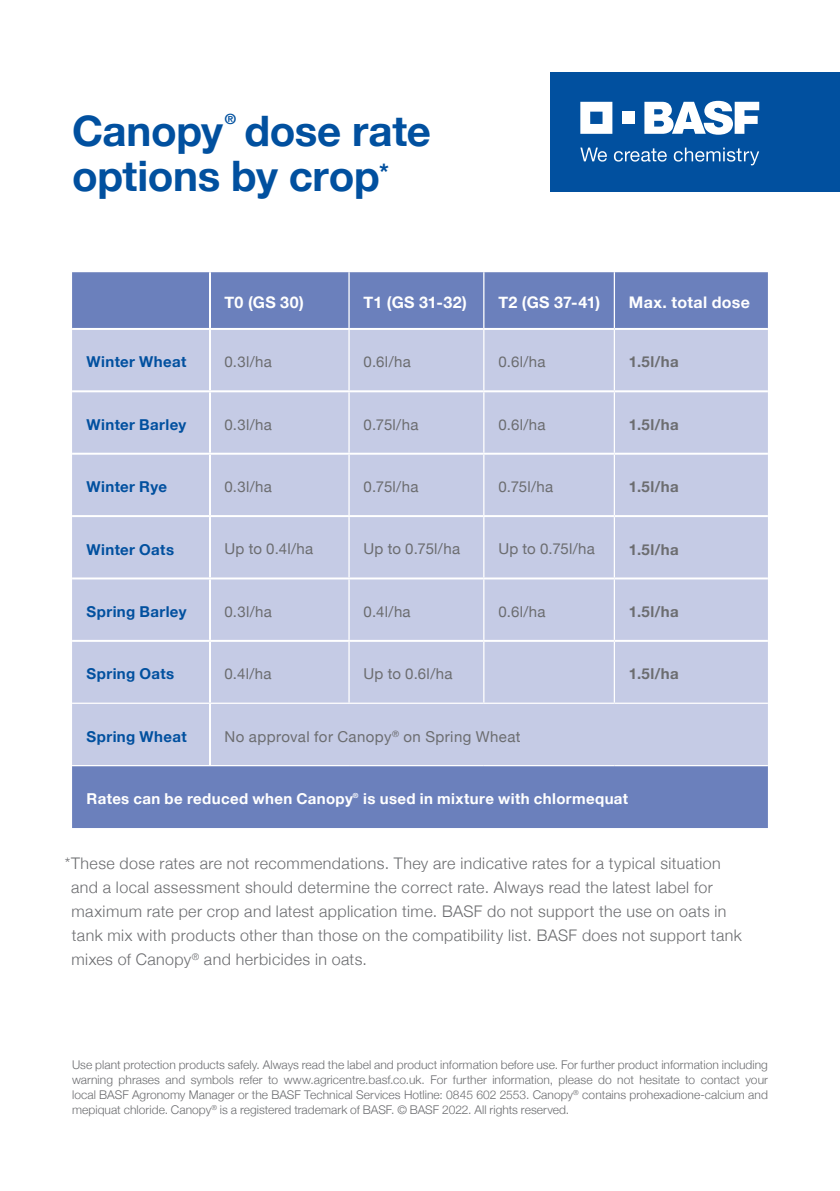
<style>
.page{position:relative;width:840px;height:1191px;background:#fff}
.page>*{position:absolute;margin:0;border:0;box-sizing:border-box;transform-origin:0 0}
.t1{font:700 42px/44.8px "Helvetica Neue";letter-spacing:-.01em;color:#01509f}
.t2{font:300 16px/24px "Helvetica Neue";letter-spacing:.025em;color:#6c6d70}
.t3{font:700 16px "Helvetica Neue";letter-spacing:.02em;color:#fff}
.t4{font:15px "Helvetica Neue";letter-spacing:.015em;color:#6c6d70}
.t5{font:700 15px "Helvetica Neue";letter-spacing:.025em;color:#01509f}
.t6{font:700 15px "Helvetica Neue";letter-spacing:.025em;color:#fff}
.t7{font:700 15px "Helvetica Neue";letter-spacing:.03em;color:#6c6d70}
.t8{font:700 14px "Helvetica Neue";color:#01509f}
.t9{font:300 12px/15px "Helvetica Neue";color:#6c6d70;text-align:justify}
</style>
<div class="page">
<div style="left:550px;top:72px;width:289px;height:119px;background:#01509f"></div>
<svg style="left:580px;top:102px;width:32px;height:32px"></svg>
<div style="left:622px;top:112px;width:12px;height:12px;background:#fff"></div>
<svg style="left:644px;top:101px;width:114px;height:34px"></svg>
<svg style="left:580px;top:148px;width:26px;height:14px"></svg>
<svg style="left:613px;top:148px;width:53px;height:14px"></svg>
<svg style="left:673px;top:148px;width:85px;height:17px"></svg>
<div style="left:72px;top:272px;width:695px;height:556px;background:#6b80bc"></div>
<div style="left:72px;top:330px;width:695px;height:435px;background:#c5cbe5"></div>
<hr style="left:209px;top:272px;width:2px;height:56px;background:#fff">
<hr style="left:72px;top:328px;width:138px;height:2px;background:#fff">
<hr style="left:210px;top:328px;width:139px;height:2px;background:#fff">
<hr style="left:209px;top:330px;width:2px;height:60px;background:#fff">
<hr style="left:349px;top:328px;width:134px;height:2px;background:#fff">
<hr style="left:483px;top:328px;width:131px;height:2px;background:#fff">
<hr style="left:614px;top:328px;width:153px;height:2px;background:#fff">
<hr style="left:72px;top:390px;width:138px;height:2px;background:#fff">
<hr style="left:210px;top:390px;width:139px;height:2px;background:#fff">
<hr style="left:209px;top:392px;width:2px;height:61px;background:#fff">
<hr style="left:349px;top:390px;width:134px;height:2px;background:#fff">
<hr style="left:483px;top:390px;width:131px;height:2px;background:#fff">
<hr style="left:614px;top:390px;width:153px;height:2px;background:#fff">
<hr style="left:72px;top:453px;width:138px;height:2px;background:#fff">
<hr style="left:210px;top:453px;width:139px;height:2px;background:#fff">
<hr style="left:209px;top:455px;width:2px;height:60px;background:#fff">
<hr style="left:349px;top:453px;width:134px;height:2px;background:#fff">
<hr style="left:483px;top:453px;width:131px;height:2px;background:#fff">
<hr style="left:614px;top:453px;width:153px;height:2px;background:#fff">
<hr style="left:72px;top:515px;width:138px;height:2px;background:#fff">
<hr style="left:210px;top:515px;width:139px;height:2px;background:#fff">
<hr style="left:209px;top:517px;width:2px;height:60px;background:#fff">
<hr style="left:349px;top:515px;width:134px;height:2px;background:#fff">
<hr style="left:483px;top:515px;width:131px;height:2px;background:#fff">
<hr style="left:614px;top:515px;width:153px;height:2px;background:#fff">
<hr style="left:72px;top:577px;width:138px;height:2px;background:#fff">
<hr style="left:210px;top:577px;width:139px;height:2px;background:#fff">
<hr style="left:209px;top:579px;width:2px;height:61px;background:#fff">
<hr style="left:349px;top:577px;width:134px;height:2px;background:#fff">
<hr style="left:483px;top:577px;width:131px;height:2px;background:#fff">
<hr style="left:614px;top:577px;width:153px;height:2px;background:#fff">
<hr style="left:72px;top:640px;width:138px;height:2px;background:#fff">
<hr style="left:210px;top:640px;width:139px;height:2px;background:#fff">
<hr style="left:209px;top:642px;width:2px;height:60px;background:#fff">
<hr style="left:349px;top:640px;width:134px;height:2px;background:#fff">
<hr style="left:483px;top:640px;width:131px;height:2px;background:#fff">
<hr style="left:614px;top:640px;width:153px;height:2px;background:#fff">
<hr style="left:209px;top:704px;width:2px;height:61px;background:#fff">
<hr style="left:348px;top:272px;width:1px;height:56px;background:#fff">
<hr style="left:483px;top:272px;width:1px;height:56px;background:#fff">
<hr style="left:613px;top:272px;width:1px;height:56px;background:#fff">
<hr style="left:348px;top:330px;width:1px;height:60px;background:#fff">
<hr style="left:483px;top:330px;width:1px;height:60px;background:#fff">
<hr style="left:613px;top:330px;width:1px;height:60px;background:#fff">
<hr style="left:348px;top:392px;width:1px;height:61px;background:#fff">
<hr style="left:483px;top:392px;width:1px;height:61px;background:#fff">
<hr style="left:613px;top:392px;width:1px;height:61px;background:#fff">
<hr style="left:348px;top:455px;width:1px;height:60px;background:#fff">
<hr style="left:483px;top:455px;width:1px;height:60px;background:#fff">
<hr style="left:613px;top:455px;width:1px;height:60px;background:#fff">
<hr style="left:348px;top:517px;width:1px;height:60px;background:#fff">
<hr style="left:483px;top:517px;width:1px;height:60px;background:#fff">
<hr style="left:613px;top:517px;width:1px;height:60px;background:#fff">
<hr style="left:348px;top:579px;width:1px;height:61px;background:#fff">
<hr style="left:483px;top:579px;width:1px;height:61px;background:#fff">
<hr style="left:613px;top:579px;width:1px;height:61px;background:#fff">
<hr style="left:348px;top:642px;width:1px;height:60px;background:#fff">
<hr style="left:483px;top:642px;width:1px;height:60px;background:#fff">
<hr style="left:613px;top:642px;width:1px;height:60px;background:#fff">
<hr style="left:72px;top:702px;width:138px;height:2px;background:#fff">
<hr style="left:210px;top:702px;width:139px;height:2px;background:#fff">
<hr style="left:349px;top:702px;width:134px;height:2px;background:#fff">
<hr style="left:483px;top:702px;width:131px;height:2px;background:#fff">
<hr style="left:614px;top:702px;width:153px;height:2px;background:#fff">
<hr style="left:72px;top:765px;width:138px;height:1px;background:#fff">
<hr style="left:210px;top:765px;width:139px;height:1px;background:#fff">
<hr style="left:349px;top:765px;width:134px;height:1px;background:#fff">
<hr style="left:483px;top:765px;width:131px;height:1px;background:#fff">
<hr style="left:614px;top:765px;width:153px;height:1px;background:#fff">
<p class="t1" style="left:72px;top:110px;width:152px">Canopy</p>
<p class="t8" style="left:225px;top:108px;width:13px">®</p>
<p class="t1" style="left:72px;top:110px;width:360px;text-indent:172px">dose rate options by crop<sup>*</sup></p>
<p class="t3" style="left:224px;top:290px;width:81px">T0 (GS 30)</p>
<p class="t3" style="left:363px;top:290px;width:105px">T1 (GS 31-32)</p>
<p class="t3" style="left:498px;top:290px;width:103px">T2 (GS 37-41)</p>
<p class="t3" style="left:628px;top:290px;width:122px">Max. total dose</p>
<p class="t5" style="left:87px;top:350px;width:101px">Winter Wheat</p>
<p class="t4" style="left:224px;top:351px;width:49px">0.3l/ha</p>
<p class="t4" style="left:363px;top:351px;width:49px">0.6l/ha</p>
<p class="t4" style="left:498px;top:351px;width:49px">0.6l/ha</p>
<p class="t7" style="left:628px;top:350px;width:51px">1.5l/ha</p>
<p class="t5" style="left:87px;top:413px;width:101px">Winter Barley</p>
<p class="t4" style="left:224px;top:413px;width:49px">0.3l/ha</p>
<p class="t4" style="left:363px;top:413px;width:56px">0.75l/ha</p>
<p class="t4" style="left:498px;top:413px;width:49px">0.6l/ha</p>
<p class="t7" style="left:628px;top:413px;width:51px">1.5l/ha</p>
<p class="t5" style="left:87px;top:475px;width:82px">Winter Rye</p>
<p class="t4" style="left:224px;top:476px;width:49px">0.3l/ha</p>
<p class="t4" style="left:363px;top:476px;width:56px">0.75l/ha</p>
<p class="t4" style="left:498px;top:476px;width:56px">0.75l/ha</p>
<p class="t7" style="left:628px;top:475px;width:51px">1.5l/ha</p>
<p class="t5" style="left:87px;top:537px;width:89px">Winter Oats</p>
<p class="t4" style="left:224px;top:538px;width:90px">Up to 0.4l/ha</p>
<p class="t4" style="left:363px;top:538px;width:98px">Up to 0.75l/ha</p>
<p class="t4" style="left:498px;top:538px;width:98px">Up to 0.75l/ha</p>
<p class="t7" style="left:628px;top:537px;width:51px">1.5l/ha</p>
<p class="t5" style="left:87px;top:600px;width:101px">Spring Barley</p>
<p class="t4" style="left:224px;top:600px;width:49px">0.3l/ha</p>
<p class="t4" style="left:363px;top:600px;width:49px">0.4l/ha</p>
<p class="t4" style="left:498px;top:600px;width:49px">0.6l/ha</p>
<p class="t7" style="left:628px;top:600px;width:51px">1.5l/ha</p>
<p class="t5" style="left:87px;top:662px;width:89px">Spring Oats</p>
<p class="t4" style="left:224px;top:663px;width:49px">0.4l/ha</p>
<p class="t4" style="left:363px;top:663px;width:90px">Up to 0.6l/ha</p>
<p class="t7" style="left:628px;top:662px;width:51px">1.5l/ha</p>
<p class="t5" style="left:87px;top:724px;width:101px">Spring Wheat</p>
<p class="t4" style="left:224px;top:725px;width:297px">No approval for Canopy<sup>®</sup> on Spring Wheat</p>
<p class="t6" style="left:87px;top:787px;width:543px">Rates can be reduced when Canopy<sup>®</sup> is used in mixture with chlormequat</p>
<p class="t2" style="left:71px;top:850px;width:671px;text-indent:-6px">*These dose rates are not recommendations. They are indicative rates for a typical situation and a local assessment should determine the correct rate. Always read the latest label for maximum rate per crop and latest application time. BASF do not support the use on oats in tank mix with products other than those on the compatibility list. BASF does not support tank mixes of Canopy<sup>®</sup> and herbicides in oats.</p>
<p class="t9" style="left:72px;top:1056px;width:697px">Use plant protection products safely. Always read the label and product information before use. For further product information including warning phrases and symbols refer to www.agricentre.basf.co.uk. For further information, please do not hesitate to contact your local BASF Agronomy Manager or the BASF Technical Services Hotline: 0845 602 2553. Canopy<sup>®</sup> contains prohexadione-calcium and mepiquat chloride. Canopy<sup>®</sup> is a registered trademark of BASF. © BASF 2022. All rights reserved.</p>
</div>
